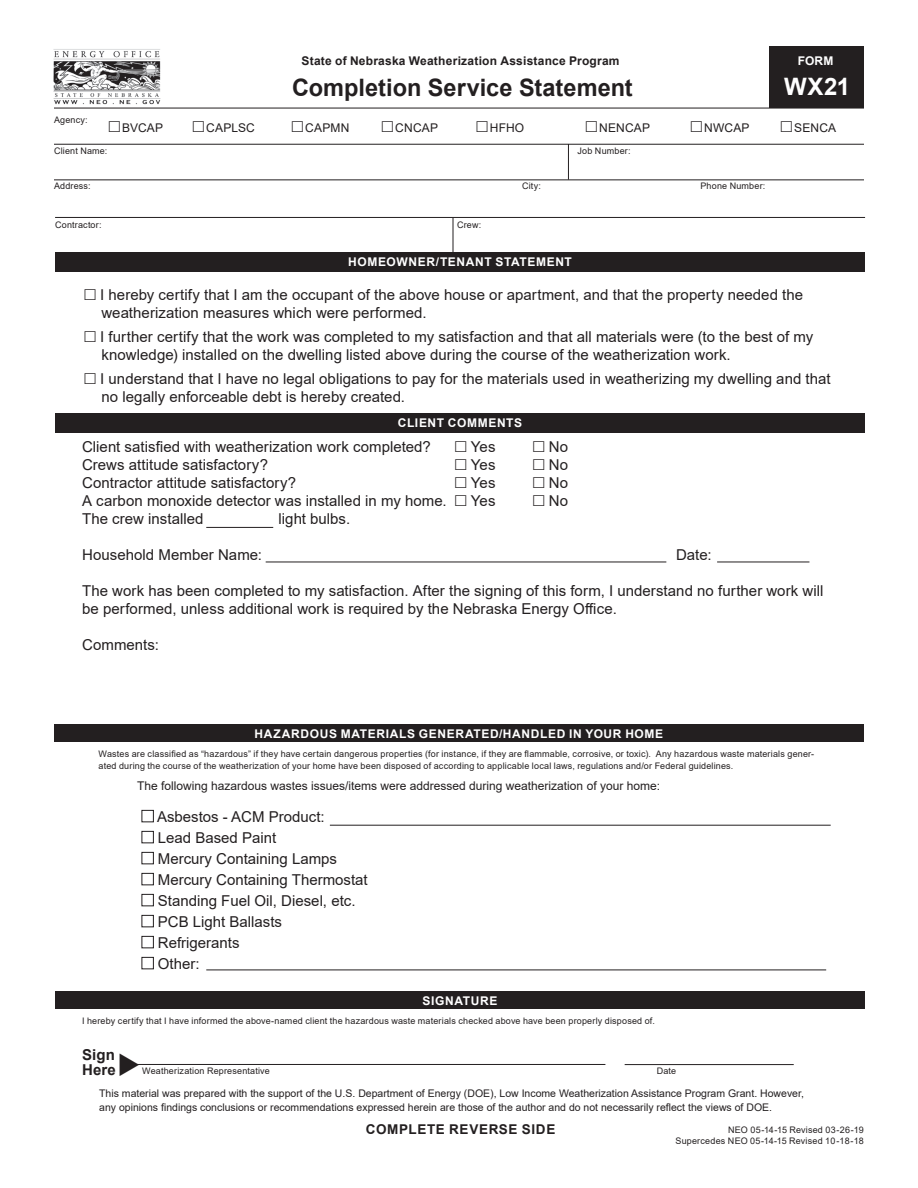
<style>
.page{position:relative;width:918px;height:1188px;background:#fff}
.page>*{position:absolute;margin:0;border:0;box-sizing:border-box;transform-origin:0 0}
.t1{font:700 24px "Arial";color:#231f20}
.t2{font:700 24px "Arial";color:#fff}
.t3{font:15px/21px "Arial";color:#231f20}
.t4{font:700 15px/15px "Arial";letter-spacing:.01em;color:#231f20}
.t5{font:700 13.5px "Arial";letter-spacing:.05em;color:#231f20}
.t6{font:12px "Arial";color:#231f20}
.t7{font:700 12px "Arial";letter-spacing:.05em;color:#fff}
.t8{font:700 12px "Arial";letter-spacing:.02em;color:#231f20}
.t9{font:10.5px/13.5px "Arial";color:#231f20}
.t10{font:9px/10.8px "Arial";letter-spacing:.02em;color:#231f20;text-align:right}
</style>
<div class="page">
<hr style="left:54px;top:108px;width:810px;height:1px;background:#231f20">
<hr style="left:54px;top:144px;width:810px;height:1px;background:#231f20">
<hr style="left:568px;top:144px;width:1px;height:36px;background:#231f20">
<img style="left:53px;top:49px;width:108px;height:56px">
<div style="left:770px;top:47px;width:94px;height:61px;background:#231f20"></div>
<div style="left:55px;top:253px;width:810px;height:19px;background:#231f20"></div>
<hr style="left:54px;top:179px;width:810px;height:1px;background:#231f20">
<hr style="left:55px;top:217px;width:810px;height:1px;background:#231f20">
<hr style="left:453px;top:218px;width:1px;height:36px;background:#231f20">
<div style="left:55px;top:414px;width:810px;height:19px;background:#231f20"></div>
<hr style="left:206px;top:527px;width:67px;height:1px;background:#231f20">
<hr style="left:266px;top:562px;width:400px;height:1px;background:#231f20">
<hr style="left:717px;top:562px;width:92px;height:1px;background:#231f20">
<div style="left:54px;top:725px;width:810px;height:17px;background:#231f20"></div>
<div style="left:142px;top:810px;width:12px;height:12px;border:1px solid #231f20"></div>
<div style="left:142px;top:831px;width:12px;height:12px;border:1px solid #231f20"></div>
<div style="left:142px;top:852px;width:12px;height:12px;border:1px solid #231f20"></div>
<div style="left:142px;top:873px;width:12px;height:12px;border:1px solid #231f20"></div>
<div style="left:142px;top:894px;width:12px;height:12px;border:1px solid #231f20"></div>
<div style="left:142px;top:915px;width:12px;height:12px;border:1px solid #231f20"></div>
<div style="left:142px;top:936px;width:12px;height:12px;border:1px solid #231f20"></div>
<div style="left:142px;top:957px;width:12px;height:12px;border:1px solid #231f20"></div>
<hr style="left:132px;top:1064px;width:473px;height:1px;background:#231f20">
<hr style="left:625px;top:1064px;width:169px;height:1px;background:#231f20">
<hr style="left:206px;top:970px;width:620px;height:1px;background:#231f20">
<hr style="left:330px;top:825px;width:501px;height:1px;background:#231f20">
<div style="left:55px;top:991px;width:810px;height:18px;background:#231f20"></div>
<p class="t8" style="left:302px;top:52px;width:320px">State of Nebraska Weatherization Assistance Program</p>
<h1 class="t1" style="left:292px;top:71px;width:342px">Completion Service Statement</h1>
<p class="t7" style="left:798px;top:52px;width:37px">FORM</p>
<h1 class="t2" style="left:784px;top:70px;width:68px">WX21</h1>
<p class="t10" style="left:54px;top:114px;width:35px">Agency:</p>
<p class="t10" style="left:54px;top:145px;width:55px">Client Name:</p>
<p class="t10" style="left:578px;top:145px;width:55px">Job Number:</p>
<p class="t10" style="left:54px;top:180px;width:38px">Address:</p>
<p class="t10" style="left:522px;top:180px;width:20px">City:</p>
<p class="t10" style="left:700px;top:180px;width:66px">Phone Number:</p>
<p class="t6" style="left:122px;top:120px;width:42px">BVCAP</p>
<p class="t6" style="left:206px;top:120px;width:50px">CAPLSC</p>
<p class="t6" style="left:305px;top:120px;width:46px">CAPMN</p>
<p class="t6" style="left:395px;top:120px;width:44px">CNCAP</p>
<p class="t6" style="left:490px;top:120px;width:36px">HFHO</p>
<p class="t6" style="left:599px;top:120px;width:52px">NENCAP</p>
<p class="t6" style="left:704px;top:120px;width:47px">NWCAP</p>
<p class="t6" style="left:794px;top:120px;width:43px">SENCA</p>
<p class="t10" style="left:55px;top:219px;width:48px">Contractor:</p>
<p class="t10" style="left:457px;top:219px;width:26px">Crew:</p>
<p class="t7" style="left:348px;top:253px;width:225px">HOMEOWNER/TENANT STATEMENT</p>
<p class="t3" style="left:100px;top:286px;width:704px;line-height:18px">I hereby certify that I am the occupant of the above house or apartment, and that the property needed the weatherization measures which were performed.</p>
<p class="t3" style="left:100px;top:328px;width:715px;line-height:18px">I further certify that the work was completed to my satisfaction and that all materials were (to the best of my knowledge) installed on the dwelling listed above during the course of the weatherization work.</p>
<p class="t3" style="left:100px;top:370px;width:732px;line-height:18px">I understand that I have no legal obligations to pay for the materials used in weatherizing my dwelling and that no legally enforceable debt is hereby created.</p>
<p class="t7" style="left:398px;top:414px;width:126px">CLIENT COMMENTS</p>
<p class="t3" style="left:82px;top:436px;width:350px">Client satisfied with weatherization work completed?</p>
<p class="t3" style="left:471px;top:436px;width:26px">Yes</p>
<p class="t3" style="left:549px;top:436px;width:21px">No</p>
<p class="t3" style="left:82px;top:454px;width:188px">Crews attitude satisfactory?</p>
<p class="t3" style="left:471px;top:454px;width:26px">Yes</p>
<p class="t3" style="left:549px;top:454px;width:21px">No</p>
<p class="t3" style="left:82px;top:472px;width:216px">Contractor attitude satisfactory?</p>
<p class="t3" style="left:471px;top:472px;width:26px">Yes</p>
<p class="t3" style="left:549px;top:472px;width:21px">No</p>
<p class="t3" style="left:82px;top:490px;width:366px">A carbon monoxide detector was installed in my home.</p>
<p class="t3" style="left:471px;top:490px;width:26px">Yes</p>
<p class="t3" style="left:549px;top:490px;width:21px">No</p>
<p class="t3" style="left:82px;top:508px;width:123px">The crew installed</p>
<p class="t3" style="left:279px;top:508px;width:73px">light bulbs.</p>
<p class="t3" style="left:82px;top:544px;width:181px">Household Member Name:</p>
<p class="t3" style="left:676px;top:544px;width:37px">Date:</p>
<p class="t3" style="left:82px;top:582px;width:743px;line-height:18px">The work has been completed to my satisfaction. After the signing of this form, I understand no further work will be performed, unless additional work is required by the Nebraska Energy Office.</p>
<p class="t3" style="left:82px;top:634px;width:78px">Comments:</p>
<p class="t7" style="left:255px;top:725px;width:410px">HAZARDOUS MATERIALS GENERATED/HANDLED IN YOUR HOME</p>
<p class="t10" style="left:99px;top:748px;width:717px;line-height:12px;text-align:left">Wastes are classified as “hazardous” if they have certain dangerous properties (for instance, if they are flammable, corrosive, or toxic). Any hazardous waste materials gener&shy;ated during the course of the weatherization of your home have been disposed of according to applicable local laws, regulations and/or Federal guidelines.</p>
<p class="t6" style="left:137px;top:777px;width:524px">The following hazardous wastes issues/items were addressed during weatherization of your home:</p>
<p class="t3" style="left:157px;top:806px;width:212px">Asbestos - ACM Product:<br>Lead Based Paint<br>Mercury Containing Lamps<br>Mercury Containing Thermostat<br>Standing Fuel Oil, Diesel, etc.<br>PCB Light Ballasts<br>Refrigerants<br>Other:</p>
<p class="t7" style="left:423px;top:992px;width:76px">SIGNATURE</p>
<p class="t10" style="left:82px;top:1015px;width:574px">I hereby certify that I have informed the above-named client the hazardous waste materials checked above have been properly disposed of.</p>
<p class="t4" style="left:82px;top:1047px;width:35px">Sign<br>Here</p>
<p class="t10" style="left:142px;top:1066px;width:129px">Weatherization Representative</p>
<p class="t10" style="left:657px;top:1066px;width:21px">Date</p>
<p class="t9" style="left:99px;top:1087px;width:706px">This material was prepared with the support of the U.S. Department of Energy (DOE), Low Income Weatherization Assistance Program Grant. However, any opinions findings conclusions or recommendations expressed herein are those of the author and do not necessarily reflect the views of DOE.</p>
<p class="t10" style="left:676px;top:1124px;width:190px">NEO 05-14-15 Revised 03-26-19<br>Supercedes NEO 05-14-15 Revised 10-18-18</p>
<p class="t5" style="left:366px;top:1119px;width:191px">COMPLETE REVERSE SIDE</p>
</div>
